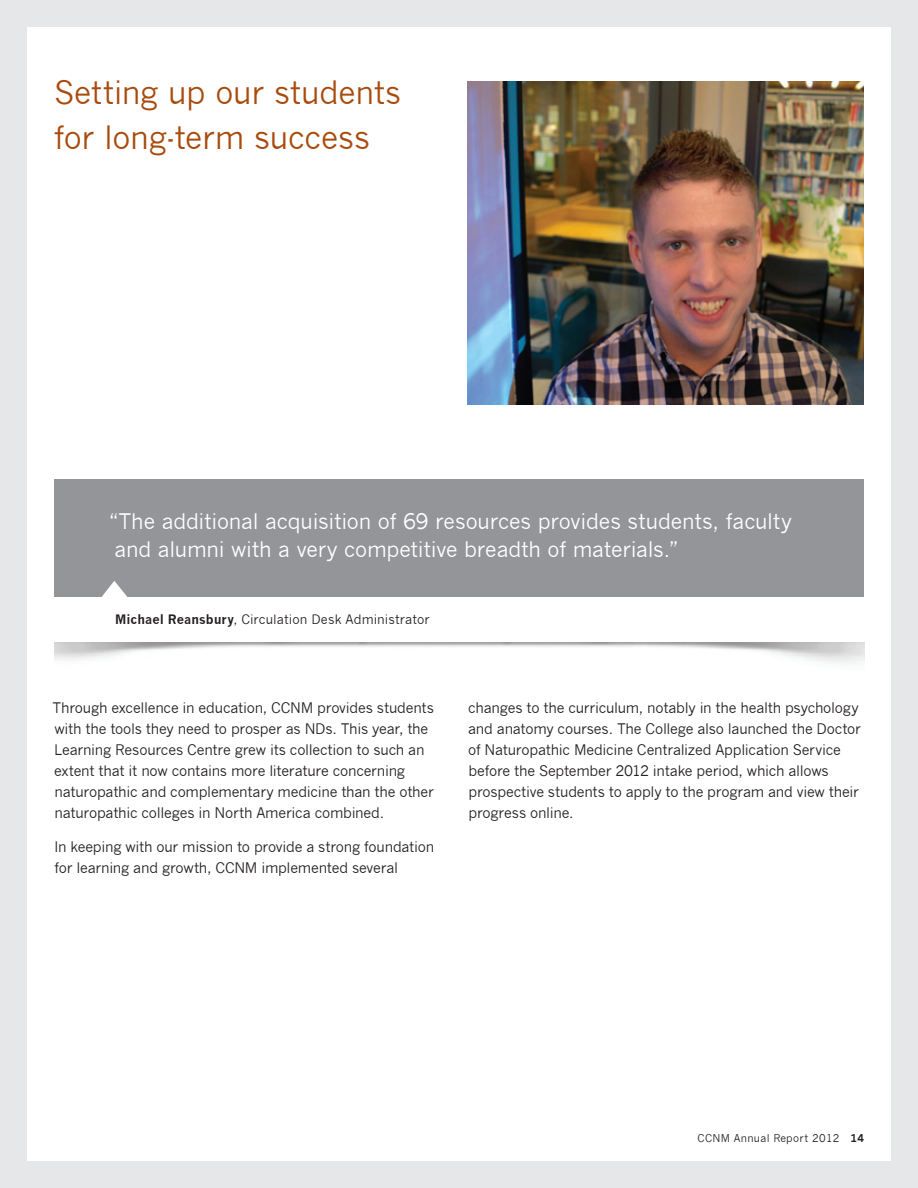
<style>
.page{position:relative;width:918px;height:1188px;background:#e6e7e9}
.page>*{position:absolute;margin:0;border:0;box-sizing:border-box;transform-origin:0 0}
.t1{font:31.5px/45px "News Gothic";letter-spacing:-.01em;color:#a84b0d}
.t2{font:21px/28.5px "News Gothic";letter-spacing:-.01em;color:#fff}
.t3{font:14.25px/21px "News Gothic";letter-spacing:-.015em;color:#231f20}
.t4{font:12.75px "News Gothic";letter-spacing:.005em;color:#231f20}
.t5{font:10.5px "News Gothic";letter-spacing:.03em;color:#231f20}
.s1{font-weight:700}
</style>
<div class="page">
<div style="left:27px;top:27px;width:864px;height:1134px;background:#fff"></div>
<img style="left:468px;top:81px;width:396px;height:324px">
<div style="left:54px;top:480px;width:810px;height:117px;background:#939598"></div>
<svg style="left:101px;top:581px;width:26px;height:16px"></svg>
<h1 class="t1" style="left:54px;top:70px;width:349px">Setting up our students for long-term success</h1>
<h2 class="t2" style="left:109px;top:507px;width:684px">“The additional acquisition of 69 resources provides students, faculty and alumni with a very competitive breadth of materials.”</h2>
<p class="t4" style="left:115px;top:612px;width:316px"><span class="s1">Michael Reansbury</span>, Circulation Desk Administrator</p>
<p class="t3" style="left:53px;top:697px;width:383px">Through excellence in education, CCNM provides students with the tools they need to prosper as NDs. This year, the Learning Resources Centre grew its collection to such an extent that it now contains more literature concerning naturopathic and complementary medicine than the other naturopathic colleges in North America combined.</p>
<p class="t3" style="left:54px;top:836px;width:382px">In keeping with our mission to provide a strong foundation for learning and growth, CCNM implemented several</p>
<p class="t3" style="left:468px;top:697px;width:394px">changes to the curriculum, notably in the health psychology and anatomy courses. The College also launched the Doctor of Naturopathic Medicine Centralized Application Service before the September 2012 intake period, which allows prospective students to apply to the program and view their progress online.</p>
<p class="t5" style="left:698px;top:1132px;width:168px">CCNM Annual Report 2012 <span class="s1">14</span></p>
</div>
